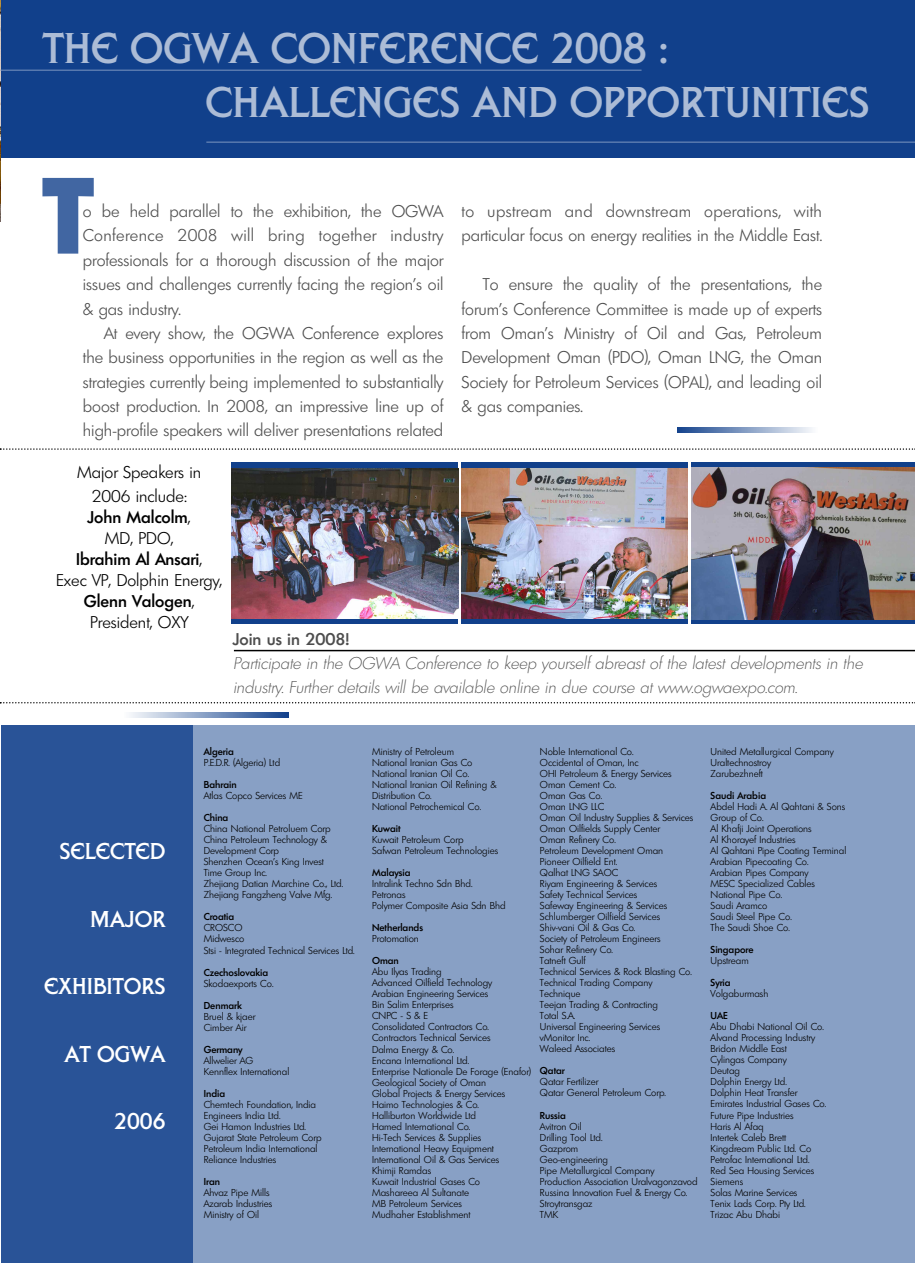
<style>
.page{position:relative;width:915px;height:1263px;background:#fff}
.page>*{position:absolute;margin:0;border:0;box-sizing:border-box;transform-origin:0 0}
.t1{font:800 105px "Limerick";color:#4166a2}
.t2{font:45px/54px "Liberty D";color:#acbcd6}
.t3{font:24px "Liberty D";color:#fff}
.t4{font:300 16.5px/24.3px "Limerick";color:#4d4d4d;text-align:justify}
.t5{font:italic 200 16.5px/24.2px "Limerick";color:#4d4d4d}
.t6{font:300 16.5px/21px "Limerick";color:#000;text-align:center}
.t7{font:500 16.5px "Limerick";color:#4d4d4d}
.t8{font:300 9.75px/11.1px "Limerick";color:#000}
.t9{font:500 9.75px "Limerick";color:#000}
.s1{font-weight:500}
</style>
<div class="page">
<img style="left:0;top:0;width:1px;height:222px">
<div style="left:1px;top:725px;width:913px;height:538px;background:#88a0c5"></div>
<div style="left:1px;top:726px;width:192px;height:537px;background:#295397"></div>
<div style="left:1px;top:0;width:913px;height:157px;background:#11408b"></div>
<hr style="left:1px;top:69px;width:640px;height:2px;background:#5879ae">
<hr style="left:206px;top:141px;width:708px;height:2px;background:#5879ae">
<div style="left:232px;top:463px;width:226px;height:161px;background:#11408b"></div>
<img style="left:232px;top:468px;width:226px;height:151px">
<div style="left:461px;top:463px;width:226px;height:161px;background:#11408b"></div>
<img style="left:461px;top:468px;width:226px;height:151px">
<svg style="left:691px;top:463px;width:223px;height:161px;background:#254784"></svg>
<img style="left:691px;top:468px;width:223px;height:151px">
<hr style="left:234px;top:650px;width:680px;height:1px;background:#000">
<svg style="left:0;top:702px;width:914px;height:1px"></svg>
<svg style="left:0;top:448px;width:913px;height:2px"></svg>
<svg style="left:677px;top:427px;width:135px;height:6px"></svg>
<svg style="left:130px;top:712px;width:159px;height:5px"></svg>
<h2 class="t2" style="left:205px;top:21px;width:665px;text-indent:-162px">THE OGWA CONFERENCE 2008 :<br>CHALLENGES AND OPPORTUNITIES</h2>
<h1 class="t1" style="left:43px;top:147px;width:51px">T</h1>
<h3 class="t4" style="left:83px;top:199px;width:362px">o be held parallel to the exhibition, the OGWA Conference 2008 will bring together industry professionals for a thorough discussion of the major issues and challenges currently facing the region's oil &amp; gas industry.</h3>
<p class="t4" style="left:83px;top:321px;width:362px;text-indent:21px">At every show, the OGWA Conference explores the business opportunities in the region as well as the strategies currently being implemented to substantially boost production. In 2008, an impressive line up of high-profile speakers will deliver presentations related</p>
<h3 class="t6" style="left:77px;top:460px;width:125px;line-height:24.3px">Major Speakers in<br>2006 include:</h3>
<h3 class="t6" style="left:56px;top:507px;width:168px"><span class="s1">John Malcolm</span>,<br>MD, PDO,<br><span class="s1">Ibrahim Al Ansari</span>,<br>Exec VP, Dolphin Energy,<br><span class="s1">Glenn Valogen</span>,<br>President, OXY</h3>
<h3 class="t4" style="left:461px;top:199px;width:362px">to upstream and downstream operations, with particular focus on energy realities in the Middle East.</h3>
<p class="t4" style="left:461px;top:272px;width:362px;text-indent:21px">To ensure the quality of the presentations, the forum's Conference Committee is made up of experts from Oman's Ministry of Oil and Gas, Petroleum Development Oman (PDO), Oman LNG, the Oman Society for Petroleum Services (OPAL), and leading oil &amp; gas companies.</p>
<h3 class="t3" style="left:60px;top:837px;width:107px">SELECTED</h3>
<h3 class="t3" style="left:90px;top:904px;width:77px">MAJOR</h3>
<h3 class="t3" style="left:44px;top:972px;width:123px">EXHIBITORS</h3>
<h3 class="t3" style="left:64px;top:1039px;width:103px">AT OGWA</h3>
<h3 class="t3" style="left:114px;top:1107px;width:53px">2006</h3>
<h3 class="t7" style="left:233px;top:628px;width:118px">Join us in 2008!</h3>
<h3 class="t5" style="left:233px;top:651px;width:631px">Participate in the OGWA Conference to keep yourself abreast of the latest developments in the industry. Further details will be available online in due course at www.ogwaexpo.com.</h3>
<p class="t9" style="left:204px;top:745px;width:32px">Algeria</p>
<p class="t8" style="left:204px;top:757px;width:78px">P.E.D.R. (Algeria) Ltd</p>
<p class="t9" style="left:204px;top:778px;width:34px">Bahrain</p>
<p class="t8" style="left:204px;top:790px;width:100px">Atlas Copco Services ME</p>
<p class="t9" style="left:204px;top:811px;width:26px">China</p>
<p class="t8" style="left:204px;top:823px;width:141px">China National Petroluem Corp<br>China Petroleum Technology &amp;<br>Development Corp<br>Shenzhen Ocean's King Invest<br>Time Group Inc.<br>Zhejiang Datian Marchine Co., Ltd.<br>Zhejiang Fangzheng Valve Mfg.</p>
<p class="t9" style="left:204px;top:911px;width:32px">Croatia</p>
<p class="t8" style="left:204px;top:922px;width:152px">CROSCO<br>Midwesco<br>Stsi - Integrated Technical Services Ltd.</p>
<p class="t9" style="left:204px;top:966px;width:66px">Czechoslovakia</p>
<p class="t8" style="left:204px;top:977px;width:71px">Skodaexports Co.</p>
<p class="t9" style="left:204px;top:999px;width:40px">Denmark</p>
<p class="t8" style="left:204px;top:1011px;width:53px">Bruel &amp; kjaer<br>Cimber Air</p>
<p class="t9" style="left:204px;top:1043px;width:40px">Germany</p>
<p class="t8" style="left:204px;top:1055px;width:87px">Allwelier AG<br>Kennflex International</p>
<p class="t9" style="left:204px;top:1087px;width:23px">India</p>
<p class="t8" style="left:204px;top:1099px;width:119px">Chemtech Foundation, India<br>Engineers India Ltd.<br>Gei Hamon Industries Ltd.<br>Gujarat State Petroleum Corp<br>Petroleum India International<br>Reliance Industries</p>
<p class="t9" style="left:204px;top:1175px;width:18px">Iran</p>
<p class="t8" style="left:204px;top:1187px;width:70px">Ahvaz Pipe Mills<br>Azarab Industries<br>Ministry of Oil</p>
<p class="t8" style="left:372px;top:746px;width:126px">Ministry of Petroleum<br>National Iranian Gas Co<br>National Iranian Oil Co.<br>National Iranian Oil Refining &amp;<br>Distribution Co.<br>National Petrochemical Co.</p>
<p class="t9" style="left:372px;top:822px;width:30px">Kuwait</p>
<p class="t8" style="left:372px;top:834px;width:128px">Kuwait Petroleum Corp<br>Safwan Petroleum Technologies</p>
<p class="t9" style="left:372px;top:866px;width:40px">Malaysia</p>
<p class="t8" style="left:372px;top:878px;width:135px">Intralink Techno Sdn Bhd.<br>Petronas<br>Polymer Composite Asia Sdn Bhd</p>
<p class="t9" style="left:372px;top:921px;width:52px">Netherlands</p>
<p class="t8" style="left:372px;top:933px;width:48px">Protomation</p>
<p class="t9" style="left:372px;top:954px;width:28px">Oman</p>
<p class="t8" style="left:372px;top:966px;width:161px">Abu Ilyas Trading<br>Advanced Oilfield Technology<br>Arabian Engineering Services<br>Bin Salim Enterprises<br>CNPC - S &amp; E<br>Consolidated Contractors Co.<br>Contractors Technical Services<br>Dalma Energy &amp; Co.<br>Encana International Ltd.<br>Enterprise Nationale De Forage (Enafor)<br>Geological Society of Oman<br>Global Projects &amp; Energy Services<br>Haimo Technologies &amp; Co.<br>Halliburton Worldwide Ltd<br>Hamed International Co.<br>Hi-Tech Services &amp; Supplies<br>International Heavy Equipment<br>International Oil &amp; Gas Services<br>Khimji Ramdas<br>Kuwait Industrial Gases Co<br>Mashareea Al Sultanate<br>MB Petroleum Services<br>Mudhaher Establishment</p>
<p class="t8" style="left:540px;top:746px;width:155px">Noble International Co.<br>Occidental of Oman, Inc<br>OHI Petroleum &amp; Energy Services<br>Oman Cement Co.<br>Oman Gas Co.<br>Oman LNG LLC<br>Oman Oil Industry Supplies &amp; Services<br>Oman Oilfields Supply Center<br>Oman Refinery Co.<br>Petroleum Development Oman<br>Pioneer Oilfield Ent.<br>Qalhat LNG SAOC<br>Riyam Engineering &amp; Services<br>Safety Technical Services<br>Safeway Engineering &amp; Services<br>Schlumberger Oilfield Services<br>Shiv-vani Oil &amp; Gas Co.<br>Society of Petroleum Engineers<br>Sohar Refinery Co.<br>Tatneft Gulf<br>Technical Services &amp; Rock Blasting Co.<br>Technical Trading Company<br>Technique<br>Teejan Trading &amp; Contracting<br>Total S.A.<br>Universal Engineering Services vMonitor Inc.<br>Waleed Associates</p>
<p class="t9" style="left:540px;top:1065px;width:26px">Qatar</p>
<p class="t8" style="left:540px;top:1076px;width:127px">Qatar Fertilizer<br>Qatar General Petroleum Corp.</p>
<p class="t9" style="left:540px;top:1109px;width:27px">Russia</p>
<p class="t8" style="left:540px;top:1120px;width:159px">Avitron Oil<br>Drilling Tool Ltd.<br>Gazprom<br>Geo-engineering<br>Pipe Metallurgical Company<br>Production Association Uralvagonzavod<br>Russina Innovation Fuel &amp; Energy Co.<br>Stroytransgaz<br>TMK</p>
<p class="t8" style="left:710px;top:746px;width:125px">United Metallurgical Company<br>Uraltechnostroy<br>Zarubezhneft</p>
<p class="t9" style="left:710px;top:789px;width:57px">Saudi Arabia</p>
<p class="t8" style="left:710px;top:801px;width:137px">Abdel Hadi A. Al Qahtani &amp; Sons<br>Group of Co.<br>Al Khafji Joint Operations<br>Al Khorayef Industries<br>Al Qahtani Pipe Coating Terminal<br>Arabian Pipecoating Co.<br>Arabian Pipes Company<br>MESC Specialized Cables<br>National Pipe Co.<br>Saudi Aramco<br>Saudi Steel Pipe Co.<br>The Saudi Shoe Co.</p>
<p class="t9" style="left:710px;top:943px;width:44px">Singapore</p>
<p class="t8" style="left:710px;top:955px;width:40px">Upstream</p>
<p class="t9" style="left:710px;top:976px;width:22px">Syria</p>
<p class="t8" style="left:710px;top:988px;width:59px">Volgaburmash</p>
<p class="t9" style="left:710px;top:1009px;width:19px">UAE</p>
<p class="t8" style="left:710px;top:1021px;width:117px">Abu Dhabi National Oil Co.<br>Alvand Processing Industry<br>Bridon Middle East<br>Cylingas Company<br>Deutag<br>Dolphin Energy Ltd.<br>Dolphin Heat Transfer<br>Emirates Industrial Gases Co.<br>Future Pipe Industries<br>Haris Al Afaq<br>Intertek Caleb Brett<br>Kingdream Public Ltd. Co<br>Petrofac International Ltd.<br>Red Sea Housing Services<br>Siemens<br>Solas Marine Services<br>Tenix Lads Corp. Pty Ltd.<br>Trizac Abu Dhabi</p>
</div>
